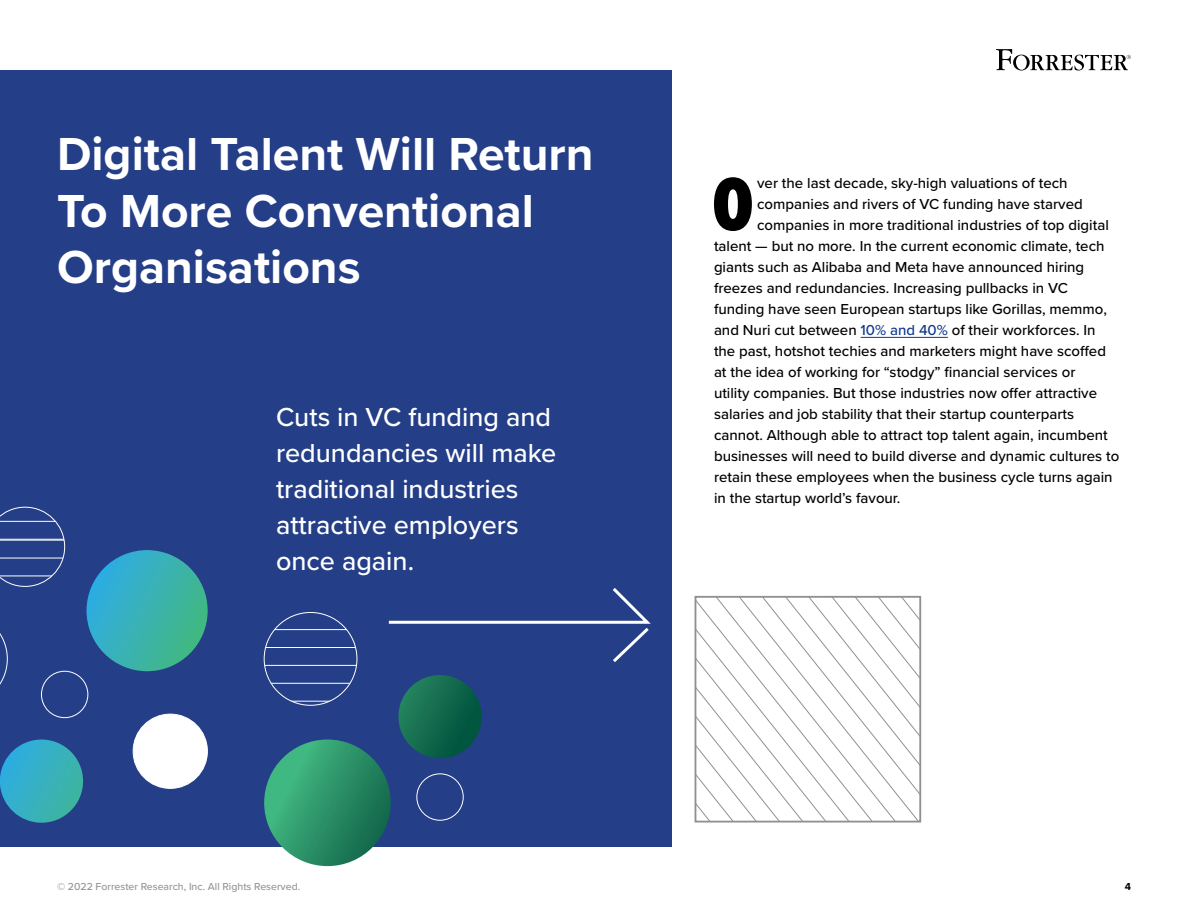
<style>
.page{position:relative;width:1188px;height:918px;background:#fff}
.page>*{position:absolute;margin:0;border:0;box-sizing:border-box;transform-origin:0 0}
.t1{font:900 78px "Proxima Nova Ex Cn";color:#000}
.t2{font:700 48px/57px "Proxima Nova";color:#fff}
.t3{font:500 27px/36px "Proxima Nova";color:#fff}
.t4{font:500 15px "Proxima Nova";color:#000}
.t5{font:500 10.5px "Proxima Nova";color:#939598}
.t6{font:700 10.5px "Proxima Nova";color:#000}
.s1{color:#10398c}
</style>
<div class="page">
<svg style="left:996px;top:49px;width:135px;height:21px"></svg>
<div style="left:0;top:70px;width:672px;height:778px;background:#243e87"></div>
<svg style="left:698px;top:599px;width:220px;height:221px"></svg>
<svg style="left:0;top:507px;width:65px;height:43px"></svg>
<svg style="left:0;top:550px;width:482px;height:316px"></svg>
<svg style="left:386px;top:585px;width:265px;height:80px"></svg>
<hr style="left:861px;top:337px;width:87px;height:1px;background:#10398c">
<h2 class="t2" style="left:57px;top:124px;width:538px">Digital Talent Will Return<br>To More Conventional<br>Organisations</h2>
<h3 class="t3" style="left:276px;top:398px;width:282px">Cuts in VC funding and redundancies will make traditional industries attractive employers once again.</h3>
<h1 class="t1" style="left:713px;top:147px;width:42px">O</h1>
<p class="t4" style="left:757px;top:172px;width:312px">ver the last decade, sky-high valuations of tech</p>
<p class="t4" style="left:757px;top:193px;width:327px">companies and rivers of VC funding have starved</p>
<p class="t4" style="left:757px;top:214px;width:353px">companies in more traditional industries of top digital</p>
<p class="t4" style="left:714px;top:235px;width:392px">talent — but no more. In the current economic climate, tech</p>
<p class="t4" style="left:714px;top:256px;width:372px">giants such as Alibaba and Meta have announced hiring</p>
<p class="t4" style="left:714px;top:277px;width:356px">freezes and redundancies. Increasing pullbacks in VC</p>
<p class="t4" style="left:714px;top:298px;width:394px">funding have seen European startups like Gorillas, memmo,</p>
<p class="t4" style="left:714px;top:319px;width:383px">and Nuri cut between <span class="s1">10% and 40%</span> of their workforces. In</p>
<p class="t4" style="left:714px;top:340px;width:394px">the past, hotshot techies and marketers might have scoffed</p>
<p class="t4" style="left:714px;top:361px;width:363px">at the idea of working for “stodgy” financial services or</p>
<p class="t4" style="left:714px;top:382px;width:385px">utility companies. But those industries now offer attractive</p>
<p class="t4" style="left:714px;top:403px;width:362px">salaries and job stability that their startup counterparts</p>
<p class="t4" style="left:714px;top:424px;width:395px">cannot. Although able to attract top talent again, incumbent</p>
<p class="t4" style="left:714px;top:445px;width:407px">businesses will need to build diverse and dynamic cultures to</p>
<p class="t4" style="left:714px;top:466px;width:400px">retain these employees when the business cycle turns again</p>
<p class="t4" style="left:714px;top:487px;width:188px">in the startup world’s favour.</p>
<p class="t5" style="left:57px;top:878px;width:245px">© 2022 Forrester Research, Inc. All Rights Reserved.</p>
<p class="t6" style="left:1125px;top:878px;width:8px">4</p>
</div>
